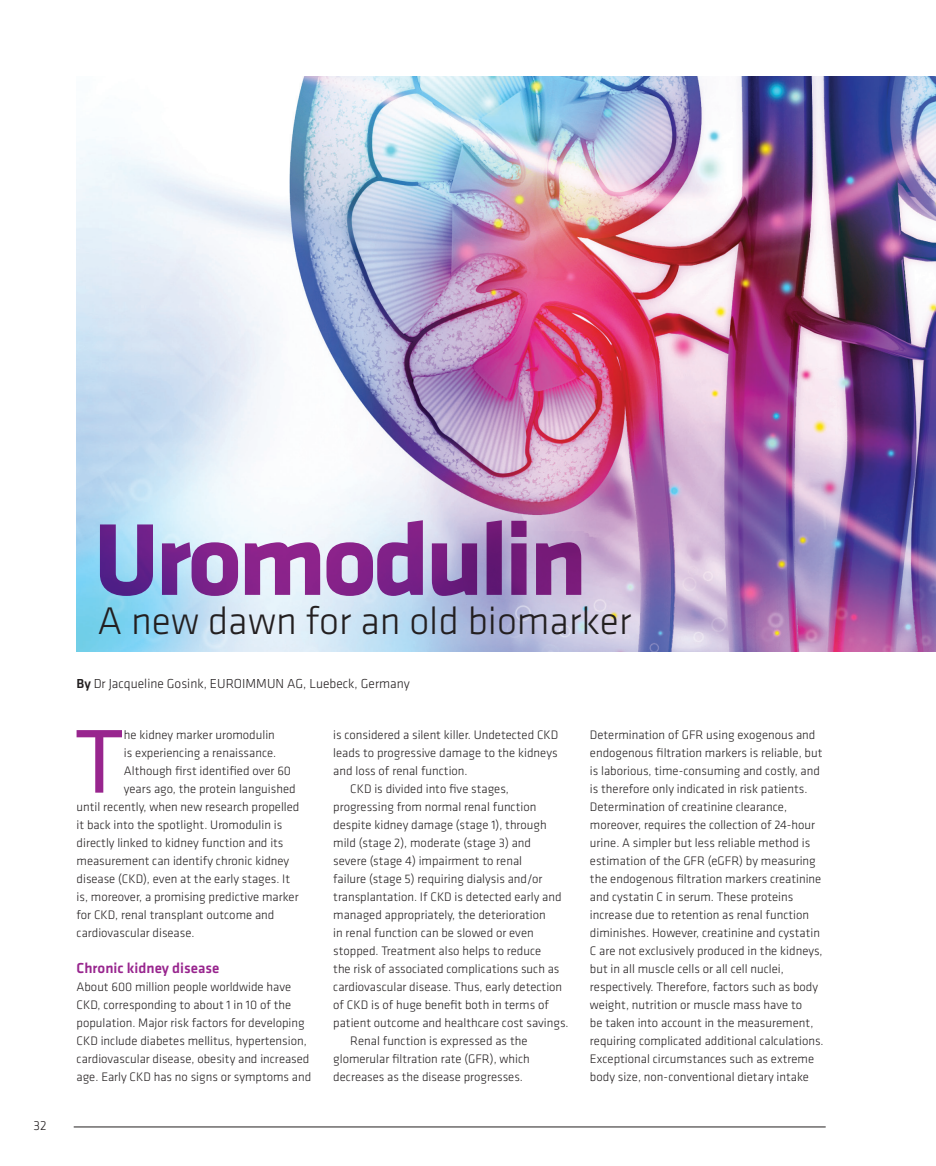
<style>
.page{position:relative;width:936px;height:1166px;background:#fff}
.page>*{position:absolute;margin:0;border:0;box-sizing:border-box;transform-origin:0 0}
.t1{font:700 105.6px "Klavika Basic";letter-spacing:-.04em;color:#98258e}
.First_Paragraph{font:93.9px "Klavika Basic";color:#98258e}
.Body_Copy{font:300 39.9px "Klavika Basic";color:#231f20}
.Sub_Header{font:500 15px "Klavika Basic";color:#98258e}
.By_Line{font:300 13.5px "Klavika Basic";color:#231f20}
.Body_Copy-2{font:300 12.75px/18px "Klavika Basic";color:#231f20}
.First_Paragraph-2{font:300 12.75px "Klavika Basic";color:#231f20}
.s1{font-weight:500}
</style>
<div class="page">
<hr style="left:74px;top:1126px;width:751px;height:1px;background:#231f20">
<img style="left:77px;top:77px;width:858px;height:574px">
<p class="By_Line" style="left:33px;top:1116px;width:15px">32</p>
<h1 class="t1" style="left:94px;top:483px;width:495px">Uromodulin</h1>
<p class="Body_Copy" style="left:97px;top:596px;width:535px">A new dawn for an old biomarker</p>
<p class="By_Line" style="left:77px;top:675px;width:335px"><span class="s1">By</span> Dr Jacqueline Gosink, EUROIMMUN AG, Luebeck, Germany</p>
<p class="First_Paragraph" style="left:75px;top:700px;width:51px">T</p>
<p class="First_Paragraph-2" style="left:124px;top:726px;width:152px">he kidney marker uromodulin</p>
<p class="Body_Copy-2" style="left:333px;top:725px;width:227px;text-align:justify">is considered a silent killer. Undetected CKD leads to progressive damage to the kidneys and loss of renal function.</p>
<p class="Body_Copy-2" style="left:333px;top:779px;width:237px;text-indent:17px">CKD is divided into five stages, progressing from normal renal function despite kidney damage (stage 1), through mild (stage 2), moderate (stage 3) and<br>severe (stage 4) impairment to renal<br>failure (stage 5) requiring dialysis and/or transplantation. If CKD is detected early and managed appropriately, the deterioration<br>in renal function can be slowed or even stopped. Treatment also helps to reduce<br>the risk of associated complications such as cardiovascular disease. Thus, early detection of CKD is of huge benefit both in terms of patient outcome and healthcare cost savings.</p>
<p class="Body_Copy-2" style="left:333px;top:1031px;width:198px;text-indent:17px">Renal function is expressed as the glomerular filtration rate (GFR), which decreases as the disease progresses.</p>
<p class="First_Paragraph-2" style="left:124px;top:744px;width:154px">is experiencing a renaissance.</p>
<p class="First_Paragraph-2" style="left:124px;top:762px;width:169px">Although first identified over 60</p>
<p class="First_Paragraph-2" style="left:124px;top:780px;width:173px">years ago, the protein languished</p>
<p class="First_Paragraph-2" style="left:77px;top:798px;width:224px">until recently, when new research propelled</p>
<p class="First_Paragraph-2" style="left:77px;top:816px;width:207px">it back into the spotlight. Uromodulin is</p>
<p class="First_Paragraph-2" style="left:77px;top:834px;width:208px">directly linked to kidney function and its</p>
<p class="First_Paragraph-2" style="left:77px;top:852px;width:214px">measurement can identify chronic kidney</p>
<p class="First_Paragraph-2" style="left:77px;top:870px;width:215px">disease (CKD), even at the early stages. It</p>
<p class="First_Paragraph-2" style="left:77px;top:888px;width:223px">is, moreover, a promising predictive marker</p>
<p class="First_Paragraph-2" style="left:77px;top:906px;width:199px">for CKD, renal transplant outcome and</p>
<p class="First_Paragraph-2" style="left:77px;top:924px;width:120px">cardiovascular disease.</p>
<p class="Sub_Header" style="left:77px;top:957px;width:144px">Chronic kidney disease</p>
<p class="Body_Copy-2" style="left:77px;top:977px;width:236px">About 600 million people worldwide have CKD, corresponding to about 1 in 10 of the population. Major risk factors for developing CKD include diabetes mellitus, hypertension, cardiovascular disease, obesity and increased age. Early CKD has no signs or symptoms and</p>
<p class="Body_Copy-2" style="left:590px;top:725px;width:235px">Determination of GFR using exogenous and endogenous filtration markers is reliable, but is laborious, time-consuming and costly, and is therefore only indicated in risk patients.<br>Determination of creatinine clearance, moreover, requires the collection of 24-hour urine. A simpler but less reliable method is estimation of the GFR (eGFR) by measuring the endogenous filtration markers creatinine and cystatin C in serum. These proteins increase due to retention as renal function diminishes. However, creatinine and cystatin C are not exclusively produced in the kidneys, but in all muscle cells or all cell nuclei, respectively. Therefore, factors such as body weight, nutrition or muscle mass have to<br>be taken into account in the measurement, requiring complicated additional calculations.<br>Exceptional circumstances such as extreme body size, non-conventional dietary intake</p>
</div>
